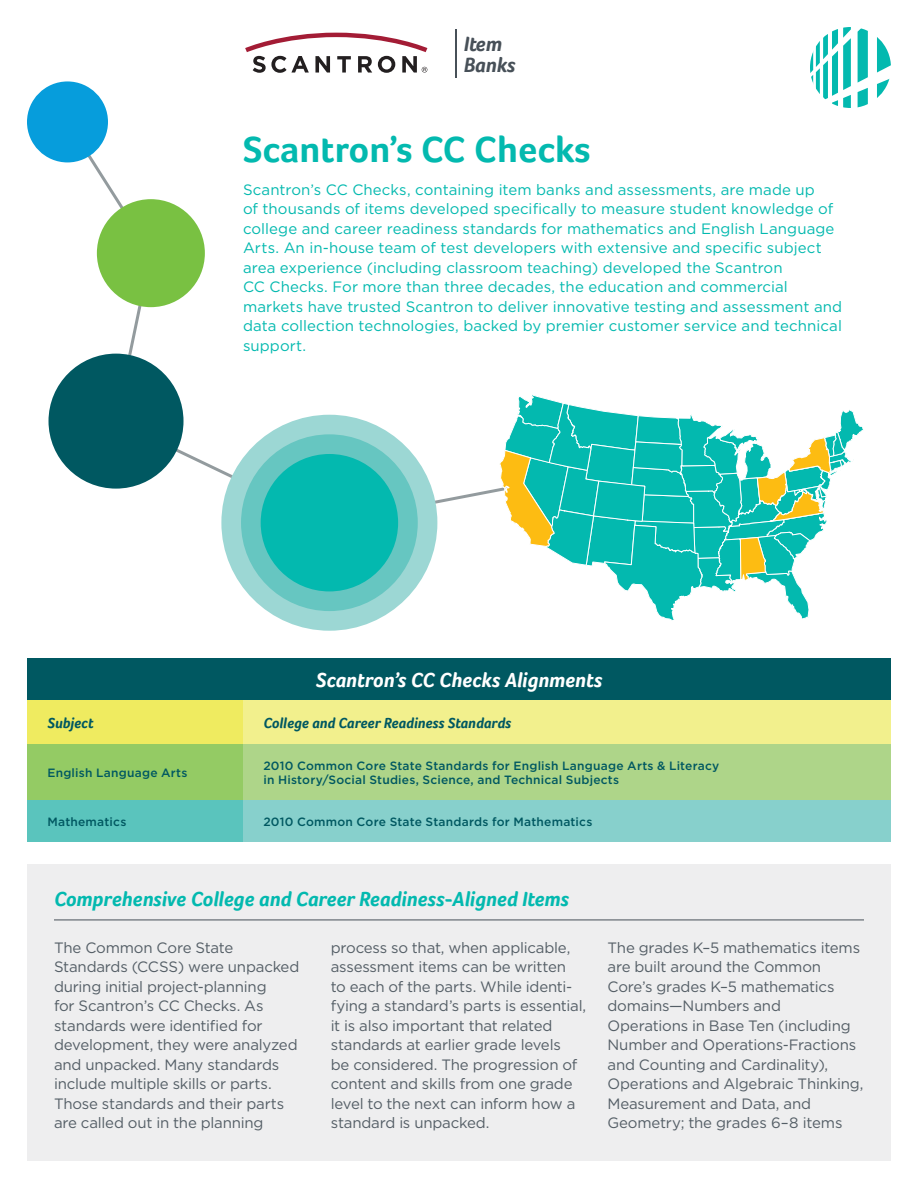
<style>
.page{position:relative;width:918px;height:1188px;background:#fff}
.page>*{position:absolute;margin:0;border:0;box-sizing:border-box;transform-origin:0 0}
.Page_TItle{font:700 37.5px "Foco";color:#03b9af}
.t1{font:italic 700 21.3px/21.3px "Foco";color:#475058}
.Body_Head_1_-_Underl{font:italic 700 21px "Foco";color:#03b9af}
.Table_Header{font:italic 700 21px "Foco";color:#fff}
.Body{font:15px/19.5px "Gotham";letter-spacing:-.015em;color:#545e66}
.Intro_copy{font:15px/19.5px "Gotham";letter-spacing:.005em;color:#03b9af}
.Table_First_Last_Row{font:italic 700 15px "Foco";color:#005861}
.Table_Body{font:500 12px/14.4px "Gotham";letter-spacing:.02em;color:#005861}
</style>
<div class="page">
<hr style="left:456px;top:29px;width:1px;height:49px;background:#475058">
<svg style="left:245px;top:33px;width:182px;height:40px"></svg>
<svg style="left:63px;top:128px;width:437px;height:398px"></svg>
<div style="left:221px;top:415px;width:216px;height:216px;background:#9cd7d4;border-radius:50%"></div>
<div style="left:241px;top:434px;width:177px;height:177px;background:#66c6c1;border-radius:50%"></div>
<div style="left:261px;top:454px;width:137px;height:137px;background:#03b9af;border-radius:50%"></div>
<svg style="left:500px;top:395px;width:364px;height:226px"></svg>
<div style="left:27px;top:864px;width:864px;height:297px;background:#eeeeef"></div>
<hr style="left:54px;top:920px;width:810px;height:1px;background:#475058">
<svg style="left:810px;top:27px;width:41px;height:81px"></svg>
<svg style="left:858px;top:28px;width:10px;height:80px"></svg>
<svg style="left:877px;top:37px;width:14px;height:61px"></svg>
<div style="left:27px;top:81px;width:81px;height:81px;background:#069ddc;border-radius:50%"></div>
<div style="left:49px;top:354px;width:135px;height:135px;background:#005861;border-radius:50%"></div>
<div style="left:97px;top:199px;width:108px;height:108px;background:#79c142;border-radius:50%"></div>
<div style="left:27px;top:659px;width:864px;height:42px;background:#005861"></div>
<div style="left:27px;top:701px;width:216px;height:43px;background:#efeb60"></div>
<div style="left:243px;top:701px;width:648px;height:43px;background:#f2f08d"></div>
<div style="left:27px;top:744px;width:216px;height:56px;background:#94cb64"></div>
<div style="left:243px;top:744px;width:648px;height:56px;background:#aed589"></div>
<div style="left:27px;top:800px;width:216px;height:42px;background:#5ac4bd"></div>
<div style="left:243px;top:800px;width:648px;height:42px;background:#87d0cc"></div>
<h2 class="t1" style="left:464px;top:33px;width:53px">Item<br>Banks</h2>
<p class="Page_TItle" style="left:243px;top:127px;width:349px">Scantron’s CC Checks</p>
<p class="Intro_copy" style="left:243px;top:180px;width:601px">Scantron’s CC Checks, containing item banks and assessments, are made up<br>of thousands of items developed specifically to measure student knowledge of college and career readiness standards for mathematics and English Language Arts. An in-house team of test developers with extensive and specific subject area experience (including classroom teaching) developed the Scantron<br>CC Checks. For more than three decades, the education and commercial markets have trusted Scantron to deliver innovative testing and assessment and data collection technologies, backed by premier customer service and technical support.</p>
<p class="Table_Header" style="left:316px;top:668px;width:288px">Scantron’s CC Checks Alignments</p>
<p class="Table_First_Last_Row" style="left:47px;top:714px;width:48px">Subject</p>
<p class="Table_First_Last_Row" style="left:263px;top:714px;width:249px">College and Career Readiness Standards</p>
<p class="Table_Body" style="left:47px;top:765px;width:142px">English Language Arts</p>
<p class="Table_Body" style="left:263px;top:758px;width:457px">2010 Common Core State Standards for English Language Arts &amp; Literacy in History/Social Studies, Science, and Technical Subjects</p>
<p class="Table_Body" style="left:47px;top:815px;width:80px">Mathematics</p>
<p class="Table_Body" style="left:263px;top:815px;width:330px">2010 Common Core State Standards for Mathematics</p>
<p class="Body_Head_1_-_Underl" style="left:54px;top:887px;width:517px">Comprehensive College and Career Readiness-Aligned Items</p>
<p class="Body" style="left:54px;top:937px;width:247px">The Common Core State<br>Standards (CCSS) were unpacked during initial project-planning<br>for Scantron’s CC Checks. As standards were identified for development, they were analyzed and unpacked. Many standards include multiple skills or parts.<br>Those standards and their parts are called out in the planning</p>
<p class="Body" style="left:331px;top:937px;width:257px">process so that, when applicable, assessment items can be written<br>to each of the parts. While identi&shy;fying a standard’s parts is essential, it is also important that related standards at earlier grade levels<br>be considered. The progression of content and skills from one grade level to the next can inform how a standard is unpacked.</p>
<p class="Body" style="left:608px;top:937px;width:257px">The grades K–5 mathematics items are built around the Common<br>Core’s grades K–5 mathematics domains—Numbers and<br>Operations in Base Ten (including<br>Number and Operations-Fractions and Counting and Cardinality),<br>Operations and Algebraic Thinking,<br>Measurement and Data, and<br>Geometry; the grades 6–8 items</p>
</div>
